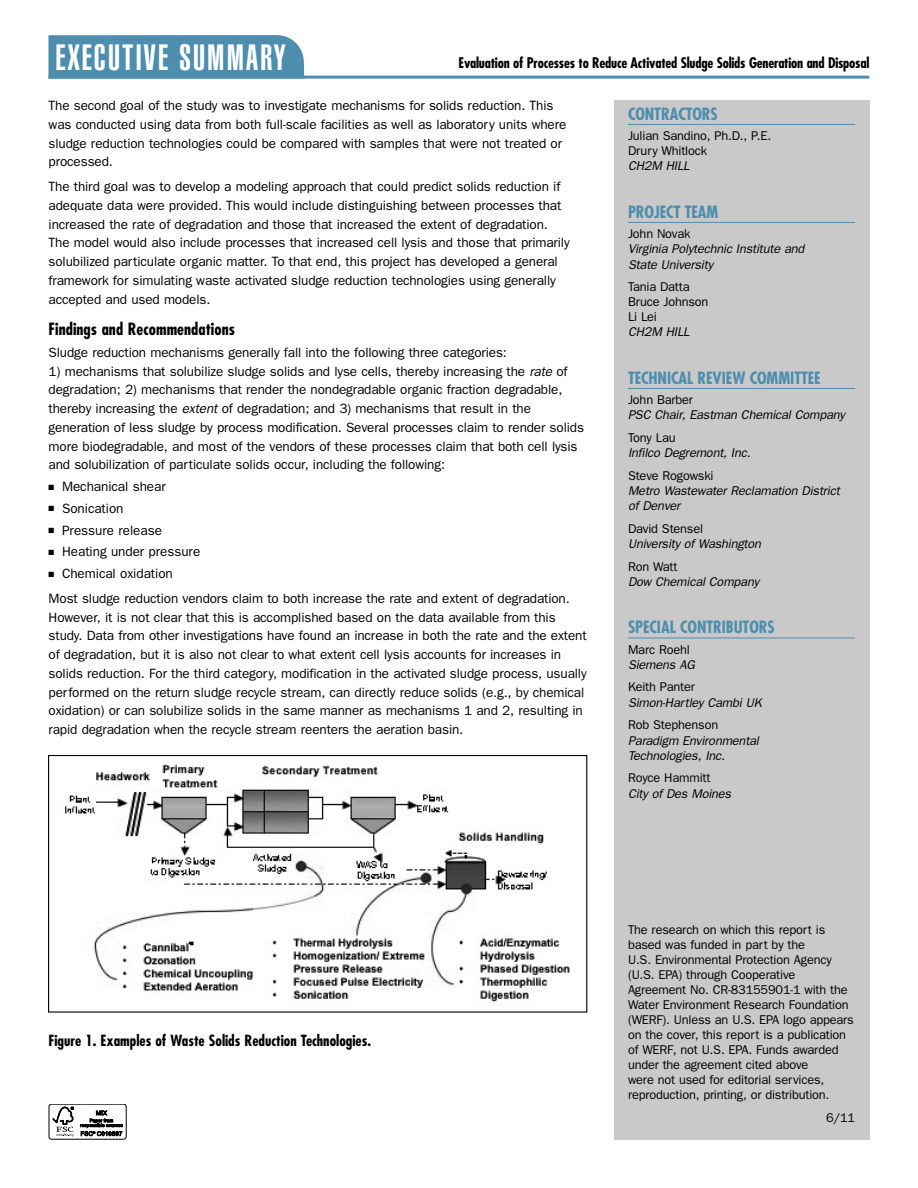
<style>
.page{position:relative;width:918px;height:1188px;background:#fff}
.page>*{position:absolute;margin:0;border:0;box-sizing:border-box;transform-origin:0 0}
.t1{font:900 extra-condensed 36px "Helvetica";color:#fff}
.t2{font:700 condensed 16.5px "Futura";letter-spacing:-.005em;color:#4d8eae}
.t3{font:700 condensed 16.5px "Futura";letter-spacing:.005em;color:#000}
.t4{font:700 condensed 15px "Futura";color:#000}
.t5{font:700 condensed 14.25px "Futura";letter-spacing:-.015em;color:#000}
.t6{font:13.5px/18.8px "Franklin Gothic";letter-spacing:-.01em;color:#000}
.t7{font:12.75px/15px "Franklin Gothic";letter-spacing:-.015em;color:#000}
.t8{font:italic 12.75px/15.3px "Franklin Gothic";letter-spacing:-.015em;color:#000}
.s1{font-style:italic}
</style>
<div class="page">
<hr style="left:49px;top:76px;width:820px;height:3px;background:#4d8eae">
<div style="left:49px;top:1104px;width:77px;height:35px;border:1px solid #000;border-radius:3px"></div>
<svg style="left:52px;top:1107px;width:22px;height:29px"></svg>
<svg style="left:80px;top:1111px;width:43px;height:25px"></svg>
<div style="left:48px;top:35px;width:256px;height:44px;background:#4d8eae"></div>
<div style="left:614px;top:100px;width:255px;height:1039px;background:#c9c9ca"></div>
<hr style="left:628px;top:124px;width:227px;height:1px;background:#4d8eae">
<hr style="left:628px;top:222px;width:227px;height:1px;background:#4d8eae">
<hr style="left:628px;top:388px;width:227px;height:1px;background:#4d8eae">
<hr style="left:628px;top:638px;width:227px;height:1px;background:#4d8eae">
<img style="left:65px;top:764px;width:505px;height:238px">
<div style="left:48px;top:755px;width:539px;height:258px;border:1px solid #000"></div>
<h1 class="t1" style="left:56px;top:37px;width:40px">EXECUTIVE</h1>
<h1 class="t1" style="left:179px;top:37px;width:17px">SUMMAR</h1>
<h1 class="t1" style="left:274px;top:37px;width:13px">Y</h1>
<p class="t5" style="left:459px;top:54px;width:412px">Evaluation of Processes to Reduce Activated Sludge Solids Generation and Disposal</p>
<p class="t2" style="left:628px;top:103px;width:83px">Contractors</p>
<p class="t7" style="left:628px;top:128px;width:145px">Julian Sandino, Ph.D., P.E.<br>Drury Whitlock</p>
<p class="t8" style="left:628px;top:159px;width:63px">CH2M HILL</p>
<p class="t2" style="left:628px;top:201px;width:74px">Project Team</p>
<p class="t7" style="left:628px;top:226px;width:64px">John Novak</p>
<p class="t8" style="left:628px;top:242px;width:178px">Virginia Polytechnic Institute and<br>State University</p>
<p class="t7" style="left:628px;top:279px;width:82px">Tania Datta<br>Bruce Johnson<br>Li Lei</p>
<p class="t8" style="left:628px;top:325px;width:63px">CH2M HILL</p>
<p class="t2" style="left:628px;top:367px;width:174px">Technical Review Committee</p>
<p class="t7" style="left:628px;top:392px;width:66px">John Barber</p>
<p class="t8" style="left:628px;top:408px;width:218px">PSC Chair, Eastman Chemical Company</p>
<p class="t7" style="left:628px;top:430px;width:49px">Tony Lau</p>
<p class="t8" style="left:628px;top:445px;width:124px">Infilco Degremont, Inc.</p>
<p class="t7" style="left:628px;top:468px;width:87px">Steve Rogowski</p>
<p class="t8" style="left:628px;top:483px;width:213px">Metro Wastewater Reclamation District of Denver</p>
<p class="t7" style="left:628px;top:521px;width:77px">David Stensel</p>
<p class="t8" style="left:628px;top:536px;width:135px">University of Washington</p>
<p class="t7" style="left:628px;top:559px;width:51px">Ron Watt</p>
<p class="t8" style="left:628px;top:574px;width:133px">Dow Chemical Company</p>
<p class="t2" style="left:628px;top:617px;width:140px">Special Contributors</p>
<p class="t7" style="left:628px;top:642px;width:63px">Marc Roehl</p>
<p class="t8" style="left:628px;top:657px;width:68px">Siemens AG</p>
<p class="t7" style="left:628px;top:680px;width:68px">Keith Panter</p>
<p class="t8" style="left:628px;top:695px;width:135px">Simon-Hartley Cambi UK</p>
<p class="t7" style="left:628px;top:718px;width:92px">Rob Stephenson</p>
<p class="t8" style="left:628px;top:733px;width:132px">Paradigm Environmental<br>Technologies, Inc.</p>
<p class="t7" style="left:628px;top:771px;width:84px">Royce Hammitt</p>
<p class="t8" style="left:628px;top:786px;width:105px">City of Des Moines</p>
<p class="t6" style="left:49px;top:96px;width:519px">The second goal of the study was to investigate mechanisms for solids reduction. This was conducted using data from both full-scale facilities as well as laboratory units where sludge reduction technologies could be compared with samples that were not treated or processed.</p>
<p class="t6" style="left:49px;top:177px;width:523px">The third goal was to develop a modeling approach that could predict solids reduction if adequate data were provided. This would include distinguishing between processes that increased the rate of degradation and those that increased the extent of degradation.<br>The model would also include processes that increased cell lysis and those that primarily solubilized particulate organic matter. To that end, this project has developed a general framework for simulating waste activated sludge reduction technologies using generally accepted and used models.</p>
<p class="t3" style="left:49px;top:319px;width:188px">Findings and Recommendations</p>
<p class="t6" style="left:49px;top:343px;width:460px">Sludge reduction mechanisms generally fall into the following three categories:</p>
<p class="t6" style="left:49px;top:362px;width:537px">1) mechanisms that solubilize sludge solids and lyse cells, thereby increasing the <span class="s1">rate</span> of degradation; 2) mechanisms that render the nondegradable organic fraction degradable, thereby increasing the <span class="s1">extent</span> of degradation; and 3) mechanisms that result in the generation of less sludge by process modification. Several processes claim to render solids more biodegradable, and most of the vendors of these processes claim that both cell lysis and solubilization of particulate solids occur, including the following:</p>
<p class="t6" style="left:49px;top:477px;width:119px">■ Mechanical shear</p>
<p class="t6" style="left:49px;top:499px;width:76px">■ Sonication</p>
<p class="t6" style="left:49px;top:521px;width:115px">■ Pressure release</p>
<p class="t6" style="left:49px;top:542px;width:153px">■ Heating under pressure</p>
<p class="t6" style="left:49px;top:561px;width:523px;line-height:24.8px">■ Chemical oxidation<br>Most sludge reduction vendors claim to both increase the rate and extent of degradation.</p>
<p class="t6" style="left:49px;top:608px;width:540px">However, it is not clear that this is accomplished based on the data available from this study. Data from other investigations have found an increase in both the rate and the extent of degradation, but it is also not clear to what extent cell lysis accounts for increases in solids reduction. For the third category, modification in the activated sludge process, usually performed on the return sludge recycle stream, can directly reduce solids (e.g., by chemical oxidation) or can solubilize solids in the same manner as mechanisms 1 and 2, resulting in rapid degradation when the recycle stream reenters the aeration basin.</p>
<p class="t4" style="left:49px;top:1031px;width:324px">Figure 1. Examples of Waste Solids Reduction Technologies.</p>
<p class="t7" style="left:628px;top:922px;width:227px">The research on which this report is based was funded in part by the<br>U.S. Environmental Protection Agency (U.S. EPA) through Cooperative Agreement No. CR-83155901-1 with the Water Environment Research Foundation (WERF). Unless an U.S. EPA logo appears on the cover, this report is a publication of WERF, not U.S. EPA. Funds awarded under the agreement cited above<br>were not used for editorial services, reproduction, printing, or distribution.</p>
<p class="t7" style="left:826px;top:1110px;width:31px">6/11</p>
</div>
